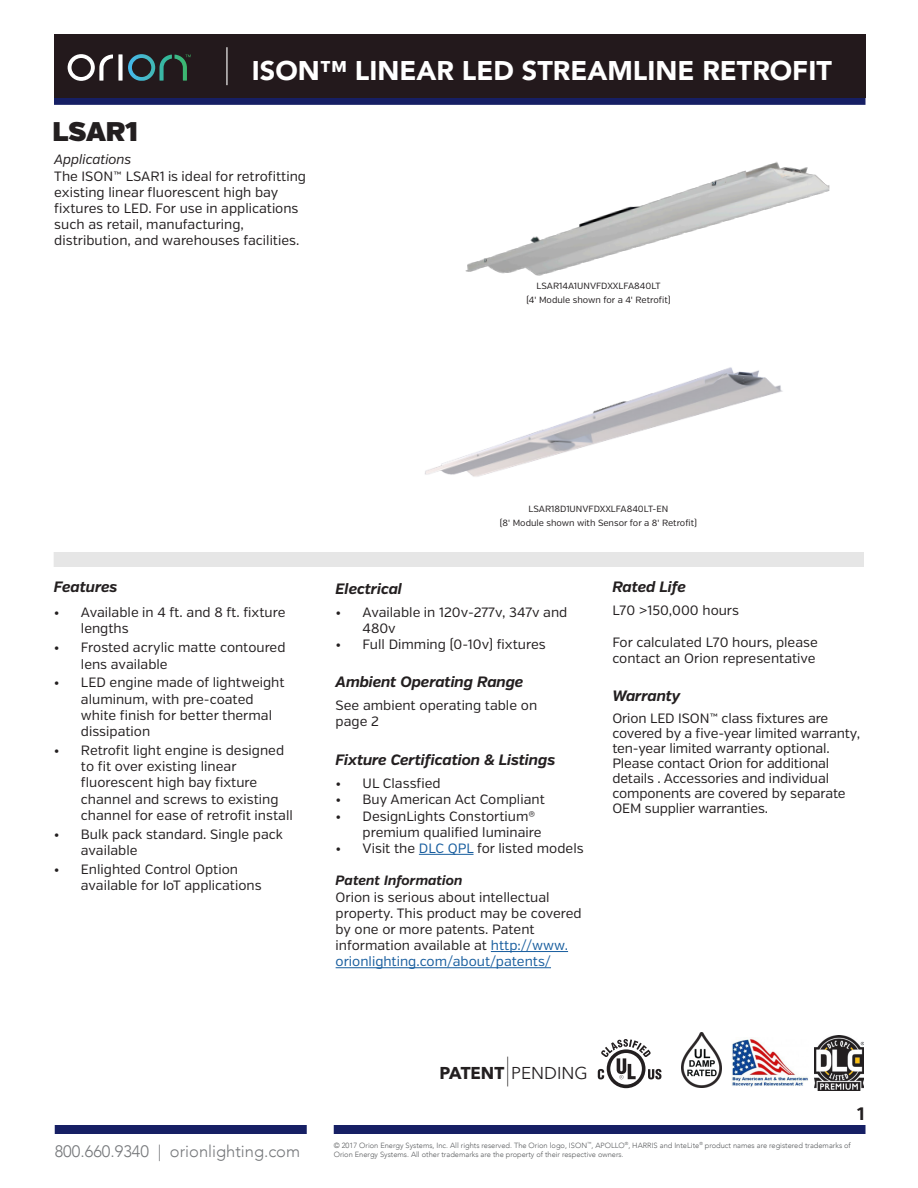
<style>
.page{position:relative;width:918px;height:1188px;background:#fff}
.page>*{position:absolute;margin:0;border:0;box-sizing:border-box;transform-origin:0 0}
.PRODUCT_NAME___Aveni{font:900 27px "Avenir";color:#fff}
.H1___Verb_Ultra_18pt{font:27px "Verb Ultra";color:#231f20}
.H1___Verb_Ultra_18pt-2{font:700 18px "Verb";color:#231f20}
.t1{font:17.1px "Avenir Next";color:#231f20}
.t2{font:300 16.5px "Avenir";color:#76787b}
.H4_Feature_Titles{font:italic 700 15px "Verb";letter-spacing:-.01em;color:#231f20}
.Paragraph___Verb_reg{font:italic 700 15px "Verb";letter-spacing:-.01em;color:#231f20}
.Paragraph___Verb_reg-2{font:13.5px/16.2px "Verb";color:#231f20}
.Paragraph___Verb_reg-3{font:13.5px "Verb";color:#175d9e}
.Paragraph___Verb_reg-4{font:italic 700 13.5px "Verb";color:#231f20}
.H4_Feature_Titles-2{font:italic 13.5px "Verb";letter-spacing:-.01em;color:#231f20}
.H1___Verb_Ultra_18pt-3{font:9px "Verb";color:#231f20}
.t3{font:300 7.5px "Avenir";color:#585a5c}
.s1{color:#175d9e}
.s2{font-weight:700}
.s3{font-weight:200;font-size:29.85px}
</style>
<div class="page">
<div style="left:54px;top:96px;width:812px;height:9px;background:#161f64"></div>
<div style="left:54px;top:34px;width:812px;height:63px;background:#23191c"></div>
<svg style="left:68px;top:54px;width:45px;height:27px"></svg>
<div style="left:118px;top:54px;width:5px;height:27px;background:#fff"></div>
<svg style="left:128px;top:54px;width:63px;height:27px"></svg>
<hr style="left:226px;top:47px;width:2px;height:38px;background:#fff">
<div style="left:55px;top:1125px;width:252px;height:9px;background:#161f64"></div>
<div style="left:334px;top:1125px;width:532px;height:9px;background:#161f64"></div>
<div style="left:54px;top:552px;width:810px;height:15px;background:#e6e6e6"></div>
<hr style="left:419px;top:854px;width:55px;height:1px;background:#175d9e">
<hr style="left:491px;top:951px;width:77px;height:1px;background:#175d9e">
<hr style="left:336px;top:967px;width:215px;height:1px;background:#175d9e">
<img style="left:732px;top:1039px;width:76px;height:48px">
<img style="left:530px;top:162px;width:299px;height:81px">
<img style="left:682px;top:1033px;width:40px;height:54px">
<div style="left:607px;top:1049px;width:39px;height:39px;background:#231f20;border-radius:50%"></div>
<svg style="left:610px;top:1053px;width:32px;height:32px"></svg>
<svg style="left:598px;top:1039px;width:63px;height:40px"></svg>
<img style="left:814px;top:1035px;width:50px;height:55px">
<img style="left:425px;top:243px;width:358px;height:234px">
<p class="PRODUCT_NAME___Aveni" style="left:252px;top:47px;width:581px">ISON™ LINEAR LED STREAMLINE RETROFIT</p>
<p class="H1___Verb_Ultra_18pt" style="left:52px;top:115px;width:87px">LSAR1</p>
<p class="H4_Feature_Titles-2" style="left:54px;top:152px;width:79px">Applications</p>
<p class="Paragraph___Verb_reg-2" style="left:54px;top:168px;width:253px">The ISON™ LSAR1 is ideal for retrofitting existing linear fluorescent high bay fixtures to LED. For use in applications such as retail, manufacturing, distribution, and warehouses facilities.</p>
<p class="H1___Verb_Ultra_18pt-3" style="left:537px;top:281px;width:126px">LSAR14A1UNVFDXXLFA840LT</p>
<p class="H1___Verb_Ultra_18pt-3" style="left:526px;top:294px;width:146px">(4' Module shown for a 4' Retrofit)</p>
<p class="H4_Feature_Titles" style="left:54px;top:577px;width:65px">Features</p>
<p class="Paragraph___Verb_reg-2" style="left:81px;top:605px;width:206px;text-indent:-27px">• Available in 4 ft. and 8 ft. fixture lengths</p>
<p class="Paragraph___Verb_reg-2" style="left:81px;top:640px;width:206px;text-indent:-27px">• Frosted acrylic matte contoured lens available</p>
<p class="Paragraph___Verb_reg-2" style="left:81px;top:675px;width:205px;text-indent:-27px">• LED engine made of lightweight aluminum, with pre-coated white finish for better thermal dissipation</p>
<p class="Paragraph___Verb_reg-2" style="left:81px;top:742px;width:213px;text-indent:-27px">• Retrofit light engine is designed to fit over existing linear fluorescent high bay fixture channel and screws to existing channel for ease of retrofit install</p>
<p class="Paragraph___Verb_reg-2" style="left:81px;top:826px;width:204px;text-indent:-27px">• Bulk pack standard. Single pack available</p>
<p class="Paragraph___Verb_reg-2" style="left:81px;top:861px;width:182px;text-indent:-27px">• Enlighted Control Option available for IoT applications</p>
<p class="H1___Verb_Ultra_18pt-3" style="left:529px;top:504px;width:141px">LSAR18D1UNVFDXXLFA840LT-EN</p>
<p class="H1___Verb_Ultra_18pt-3" style="left:500px;top:517px;width:199px">(8' Module shown with Sensor for a 8' Retrofit)</p>
<p class="H4_Feature_Titles" style="left:336px;top:579px;width:68px">Electrical</p>
<p class="Paragraph___Verb_reg-2" style="left:363px;top:604px;width:206px;text-indent:-27px">• Available in 120v-277v, 347v and<br>480v</p>
<p class="Paragraph___Verb_reg-2" style="left:336px;top:636px;width:212px">• Full Dimming (0-10v) fixtures</p>
<p class="H4_Feature_Titles" style="left:336px;top:673px;width:189px">Ambient Operating Range</p>
<p class="Paragraph___Verb_reg-2" style="left:336px;top:697px;width:203px">See ambient operating table on</p>
<p class="Paragraph___Verb_reg-2" style="left:336px;top:713px;width:45px">page 2</p>
<p class="Paragraph___Verb_reg" style="left:336px;top:751px;width:221px">Fixture Certification &amp; Listings</p>
<p class="Paragraph___Verb_reg-2" style="left:336px;top:776px;width:107px">• UL Classfied</p>
<p class="Paragraph___Verb_reg-2" style="left:336px;top:792px;width:211px">• Buy American Act Compliant</p>
<p class="Paragraph___Verb_reg-2" style="left:363px;top:808px;width:180px;text-indent:-27px">• DesignLights Constortium® premium qualified luminaire</p>
<p class="Paragraph___Verb_reg-2" style="left:336px;top:840px;width:250px">• Visit the <span class="s1">DLC QPL</span> for listed models</p>
<p class="Paragraph___Verb_reg-4" style="left:336px;top:872px;width:128px">Patent Information</p>
<p class="Paragraph___Verb_reg-2" style="left:336px;top:889px;width:215px">Orion is serious about intellectual</p>
<p class="Paragraph___Verb_reg-2" style="left:336px;top:905px;width:248px">property. This product may be covered</p>
<p class="Paragraph___Verb_reg-2" style="left:336px;top:921px;width:201px">by one or more patents. Patent</p>
<p class="Paragraph___Verb_reg-2" style="left:336px;top:938px;width:234px">information available at <span class="s1">http://www.</span></p>
<p class="Paragraph___Verb_reg-3" style="left:336px;top:954px;width:217px">orionlighting.com/about/patents/</p>
<p class="H4_Feature_Titles" style="left:612px;top:577px;width:75px">Rated Life</p>
<p class="Paragraph___Verb_reg-2" style="left:612px;top:602px;width:128px">L70 &gt;150,000 hours</p>
<p class="Paragraph___Verb_reg-2" style="left:612px;top:634px;width:207px">For calculated L70 hours, please contact an Orion representative</p>
<p class="H4_Feature_Titles" style="left:612px;top:687px;width:70px">Warranty</p>
<p class="Paragraph___Verb_reg-2" style="left:612px;top:711px;width:249px;line-height:15px">Orion LED ISON™ class fixtures are covered by a five-year limited warranty, ten-year limited warranty optional.<br>Please contact Orion for additional details . Accessories and individual components are covered by separate OEM supplier warranties.</p>
<p class="t1" style="left:439px;top:1059px;width:150px"><span class="s2">PATENT</span><span class="s3">|</span>PENDING</p>
<p class="H1___Verb_Ultra_18pt-2" style="left:857px;top:1103px;width:9px">1</p>
<p class="t3" style="left:334px;top:1140px;width:519px">© 2017 Orion Energy Systems, Inc. All rights reserved. The Orion logo, ISON<sup>™</sup>, APOLLO<sup>®</sup>, HARRIS and InteLite<sup>®</sup> product names are registered trademarks of</p>
<p class="t2" style="left:55px;top:1141px;width:247px">800.660.9340 | orionlighting.com</p>
<p class="t3" style="left:334px;top:1149px;width:292px">Orion Energy Systems. All other trademarks are the property of their respective owners.</p>
</div>
